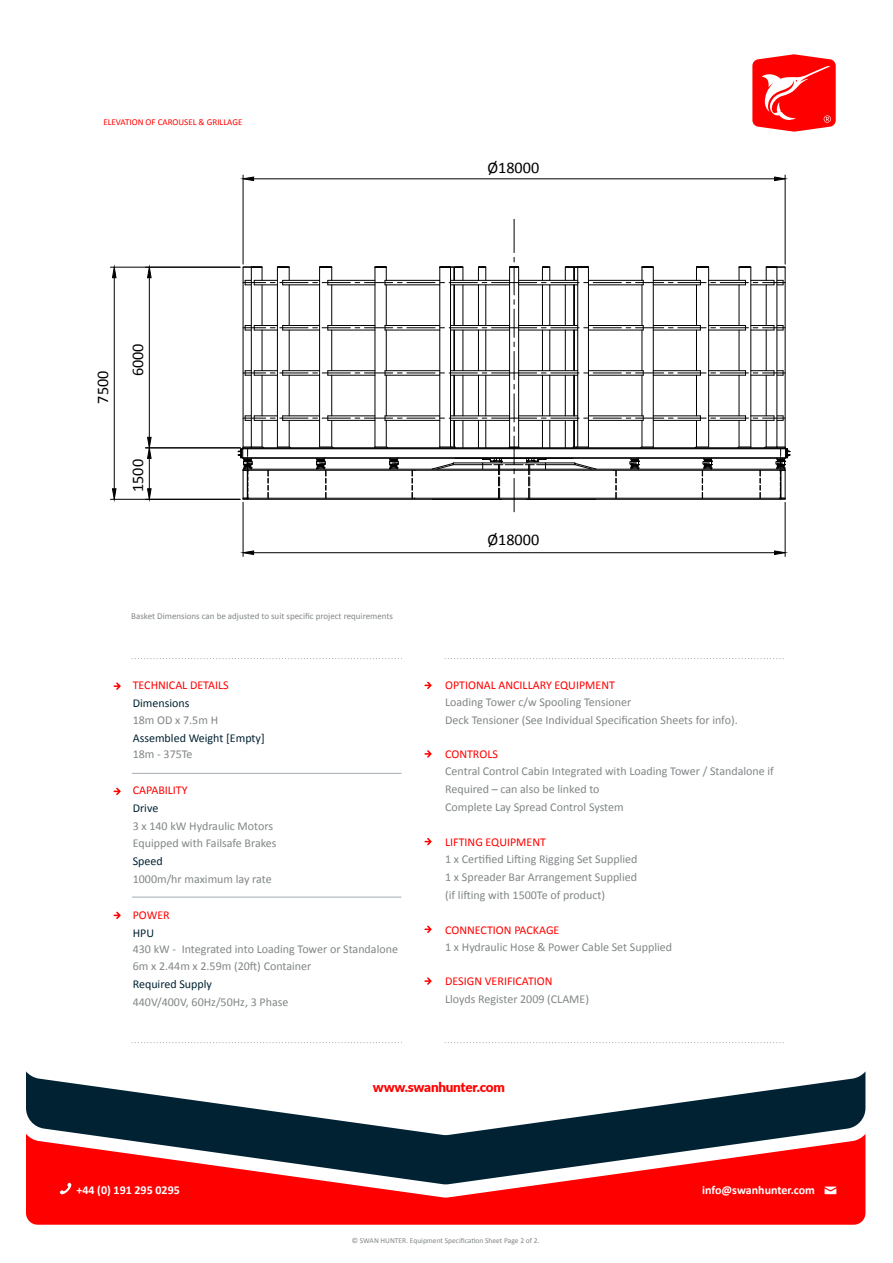
<style>
.page{position:relative;width:893px;height:1263px;background:#fff}
.page>*{position:absolute;margin:0;border:0;box-sizing:border-box;transform-origin:0 0}
.t1{font:16.2px "Calibri";color:#000}
.t2{font:900 13.5px "Lato";letter-spacing:-.02em;color:#f00}
.t3{font:12px/18px "Calibri";color:#818686}
.t4{font:12px "Calibri";color:#f00}
.t5{font:12px "Calibri";color:#002232}
.t6{font:700 12px "Calibri";color:#fff}
.t7{font:9px "Calibri";color:#818686}
.t8{font:9px "Calibri";color:#f00}
.t9{font:7.5px "Calibri";color:#818686}
</style>
<div class="page">
<div style="left:26px;top:1184px;width:839px;height:41px;background:#f00"></div>
<svg style="left:26px;top:1071px;width:839px;height:113px"></svg>
<svg style="left:752px;top:54px;width:84px;height:78px"></svg>
<hr style="left:132px;top:773px;width:269px;height:1px;background:#a3aab1">
<hr style="left:132px;top:897px;width:269px;height:1px;background:#a3aab1">
<svg style="left:132px;top:658px;width:270px;height:1px"></svg>
<svg style="left:132px;top:1042px;width:270px;height:1px"></svg>
<svg style="left:445px;top:658px;width:339px;height:1px"></svg>
<svg style="left:445px;top:1042px;width:339px;height:1px"></svg>
<hr style="left:514px;top:219px;width:1px;height:34px;background:#000">
<hr style="left:514px;top:478px;width:1px;height:34px;background:#000">
<hr style="left:149px;top:458px;width:1px;height:31px;background:#000">
<svg style="left:147px;top:488px;width:5px;height:11px"></svg>
<hr style="left:243px;top:499px;width:271px;height:1px;background:#000">
<hr style="left:146px;top:448px;width:95px;height:1px;background:#000">
<hr style="left:149px;top:278px;width:1px;height:159px;background:#000">
<svg style="left:147px;top:266px;width:5px;height:12px"></svg>
<svg style="left:147px;top:437px;width:5px;height:22px"></svg>
<hr style="left:243px;top:175px;width:1px;height:89px;background:#000">
<hr style="left:785px;top:175px;width:1px;height:89px;background:#000">
<hr style="left:254px;top:179px;width:521px;height:1px;background:#000">
<svg style="left:242px;top:176px;width:12px;height:5px"></svg>
<svg style="left:774px;top:176px;width:12px;height:5px"></svg>
<hr style="left:243px;top:502px;width:1px;height:54px;background:#000">
<hr style="left:785px;top:502px;width:1px;height:54px;background:#000">
<hr style="left:254px;top:552px;width:521px;height:1px;background:#000">
<svg style="left:242px;top:550px;width:12px;height:5px"></svg>
<svg style="left:774px;top:550px;width:12px;height:5px"></svg>
<hr style="left:514px;top:499px;width:271px;height:1px;background:#000">
<hr style="left:110px;top:499px;width:130px;height:1px;background:#000">
<hr style="left:110px;top:267px;width:130px;height:1px;background:#000">
<hr style="left:114px;top:278px;width:1px;height:211px;background:#000">
<svg style="left:112px;top:488px;width:5px;height:12px"></svg>
<svg style="left:112px;top:266px;width:5px;height:12px"></svg>
<svg style="left:238px;top:257px;width:553px;height:242px"></svg>
<svg style="left:114px;top:682px;width:7px;height:8px"></svg>
<svg style="left:114px;top:788px;width:7px;height:7px"></svg>
<svg style="left:114px;top:912px;width:7px;height:7px"></svg>
<svg style="left:424px;top:682px;width:8px;height:7px"></svg>
<svg style="left:424px;top:750px;width:8px;height:7px"></svg>
<svg style="left:424px;top:838px;width:8px;height:7px"></svg>
<svg style="left:424px;top:925px;width:8px;height:8px"></svg>
<svg style="left:424px;top:977px;width:8px;height:8px"></svg>
<svg style="left:824px;top:1186px;width:13px;height:8px"></svg>
<svg style="left:59px;top:1182px;width:13px;height:13px"></svg>
<p class="t8" style="left:103px;top:117px;width:141px">ELEVATION OF CAROUSEL &amp; GRILLAGE</p>
<h1 class="t1" style="left:487px;top:157px;width:53px">Ø18000</h1>
<h1 class="t1" style="left:93px;top:404px;width:34px;rotate:-90deg">7500</h1>
<h1 class="t1" style="left:128px;top:376px;width:34px;rotate:-90deg">6000</h1>
<h1 class="t1" style="left:128px;top:492px;width:34px;rotate:-90deg">1500</h1>
<p class="t7" style="left:131px;top:611px;width:263px">Basket Dimensions can be adjusted to suit specific project requirements</p>
<p class="t4" style="left:133px;top:678px;width:97px">TECHNICAL DETAILS</p>
<p class="t5" style="left:133px;top:696px;width:58px">Dimensions</p>
<p class="t3" style="left:133px;top:710px;width:87px">18m OD x 7.5m H</p>
<p class="t5" style="left:133px;top:730px;width:133px">Assembled Weight [Empty]</p>
<p class="t3" style="left:133px;top:744px;width:61px">18m - 375Te</p>
<p class="t4" style="left:133px;top:783px;width:56px">CAPABILITY</p>
<p class="t5" style="left:133px;top:801px;width:27px">Drive</p>
<p class="t3" style="left:133px;top:817px;width:145px;line-height:16.5px">3 x 140 kW Hydraulic Motors<br>Equipped with Failsafe Brakes</p>
<p class="t5" style="left:133px;top:853px;width:32px">Speed</p>
<p class="t3" style="left:133px;top:869px;width:140px">1000m/hr maximum lay rate</p>
<p class="t4" style="left:133px;top:907px;width:39px">POWER</p>
<p class="t5" style="left:133px;top:925px;width:23px">HPU</p>
<p class="t3" style="left:133px;top:940px;width:267px;line-height:16.5px">430 kW - Integrated into Loading Tower or Standalone<br>6m x 2.44m x 2.59m (20ft) Container</p>
<p class="t5" style="left:133px;top:976px;width:81px">Required Supply</p>
<p class="t3" style="left:133px;top:992px;width:157px">440V/400V, 60Hz/50Hz, 3 Phase</p>
<h1 class="t1" style="left:487px;top:530px;width:53px">Ø18000</h1>
<p class="t4" style="left:445px;top:678px;width:171px">OPTIONAL ANCILLARY EQUIPMENT</p>
<p class="t3" style="left:445px;top:693px;width:294px;line-height:17.2px">Loading Tower c/w Spooling Tensioner<br>Deck Tensioner (See Individual Specification Sheets for info).</p>
<p class="t4" style="left:445px;top:747px;width:54px">CONTROLS</p>
<p class="t3" style="left:445px;top:762px;width:330px">Central Control Cabin Integrated with Loading Tower / Standalone if<br>Required – can also be linked to<br>Complete Lay Spread Control System</p>
<p class="t4" style="left:445px;top:834px;width:102px">LIFTING EQUIPMENT</p>
<p class="t3" style="left:445px;top:849px;width:194px;text-align:justify">1 x Certified Lifting Rigging Set Supplied 1 x Spreader Bar Arrangement Supplied (if lifting with 1500Te of product)</p>
<p class="t4" style="left:445px;top:922px;width:116px">CONNECTION PACKAGE</p>
<p class="t3" style="left:445px;top:937px;width:228px">1 x Hydraulic Hose &amp; Power Cable Set Supplied</p>
<p class="t4" style="left:445px;top:974px;width:109px">DESIGN VERIFICATION</p>
<p class="t3" style="left:445px;top:989px;width:145px">Lloyds Register 2009 (CLAME)</p>
<p class="t2" style="left:373px;top:1077px;width:134px">www.swanhunter.com</p>
<p class="t6" style="left:76px;top:1182px;width:105px">+44 (0) 191 295 0295</p>
<p class="t6" style="left:702px;top:1182px;width:114px">info@swanhunter.com</p>
<p class="t9" style="left:352px;top:1236px;width:189px">© SWAN HUNTER. Equipment Specification Sheet Page 2 of 2.</p>
</div>
